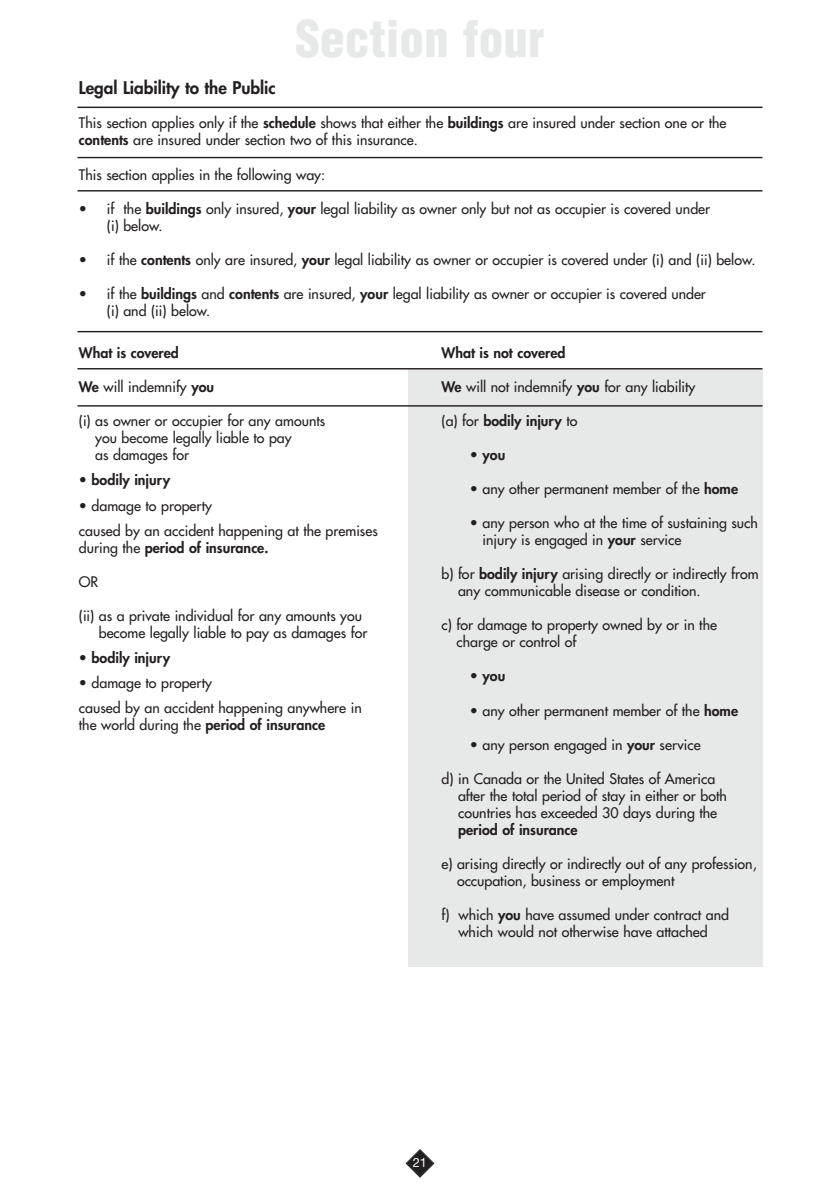
<style>
.page{position:relative;width:840px;height:1191px;background:#fff}
.page>*{position:absolute;margin:0;border:0;box-sizing:border-box;transform-origin:0 0}
.t1{font:900 condensed 49.2px "Helvetica";color:#e7e8e8}
.t2{font:800 17px "Futura";color:#231f20}
.t3{font:14.2px/17px "Futura";color:#231f20}
.t4{font:800 14.2px "Futura";color:#231f20}
.t5{font:12.8px "Helvetica Neue";color:#fff}
.s1{font-weight:800}
.s2{font-weight:400}
</style>
<div class="page">
<svg style="left:405px;top:1149px;width:29px;height:29px"></svg>
<hr style="left:77px;top:107px;width:685px;height:1px;background:#231f20">
<hr style="left:77px;top:157px;width:685px;height:1px;background:#231f20">
<hr style="left:77px;top:190px;width:685px;height:1px;background:#231f20">
<div style="left:407px;top:369px;width:355px;height:598px;background:#e7e8e8"></div>
<hr style="left:77px;top:331px;width:685px;height:1px;background:#231f20">
<hr style="left:77px;top:368px;width:685px;height:1px;background:#231f20">
<hr style="left:77px;top:405px;width:685px;height:1px;background:#231f20">
<h1 class="t1" style="left:295px;top:20px;width:250px">Section four</h1>
<p class="t2" style="left:79px;top:80px;width:198px">Legal Liability to the Public</p>
<p class="t3" style="left:79px;top:116px;width:648px">This section applies only if the <span class="s1">schedule</span> shows that either the <span class="s1">buildings</span> are insured under section one or the <span class="s1">contents</span> are insured under section two of this insurance.</p>
<p class="t3" style="left:79px;top:167px;width:248px">This section applies in the following way:</p>
<p class="t3" style="left:107px;top:201px;width:604px;text-indent:-28px">• if the <span class="s1">buildings</span> only insured, <span class="s1">your</span> legal liability as owner only but not as occupier is covered under (i) below.</p>
<p class="t3" style="left:79px;top:252px;width:677px">• if the <span class="s1">contents</span> only are insured, <span class="s1">your</span> legal liability as owner or occupier is covered under (i) and (ii) below.</p>
<p class="t3" style="left:107px;top:286px;width:600px;text-indent:-28px">• if the <span class="s1">buildings</span> and <span class="s1">contents</span> are insured, <span class="s1">your</span> legal liability as owner or occupier is covered under (i) and (ii) below.</p>
<p class="t4" style="left:79px;top:346px;width:102px">What is covered</p>
<p class="t3" style="left:79px;top:379px;width:137px"><span class="s1">We</span> will indemnify <span class="s1">you</span></p>
<p class="t3" style="left:95px;top:413px;width:231px;text-indent:-16px">(i) as owner or occupier for any amounts you become legally liable to pay<br>as damages for</p>
<p class="t4" style="left:79px;top:473px;width:93px"><span class="s2">•</span> bodily injury</p>
<p class="t3" style="left:79px;top:494px;width:300px;line-height:25px">• damage to property<br>caused by an accident happening at the premises</p>
<p class="t4" style="left:79px;top:540px;width:191px"><span class="s2">during the</span> period of insurance.</p>
<p class="t3" style="left:79px;top:574px;width:21px">OR</p>
<p class="t3" style="left:99px;top:608px;width:270px;text-indent:-20px">(ii) as a private individual for any amounts you become legally liable to pay as damages for</p>
<p class="t4" style="left:79px;top:651px;width:93px">• bodily injury</p>
<p class="t3" style="left:79px;top:671px;width:284px;line-height:25px">• damage to property<br>caused by an accident happening anywhere in</p>
<p class="t3" style="left:79px;top:717px;width:248px">the world during the <span class="s1">period of insurance</span></p>
<p class="t4" style="left:441px;top:345px;width:125px">What is not covered</p>
<p class="t3" style="left:441px;top:379px;width:255px"><span class="s1">We</span> will not indemnify <span class="s1">you</span> for any liability</p>
<p class="t4" style="left:441px;top:414px;width:137px"><span class="s2">(a) for</span> bodily injury <span class="s2">to</span></p>
<p class="t4" style="left:469px;top:448px;width:37px"><span class="s2">•</span> you</p>
<p class="t3" style="left:469px;top:481px;width:270px">• any other permanent member of the <span class="s1">home</span></p>
<p class="t3" style="left:482px;top:515px;width:277px;text-indent:-13px">• any person who at the time of sustaining such injury is engaged in <span class="s1">your</span> service</p>
<p class="t3" style="left:458px;top:566px;width:302px;text-indent:-17px">b) for <span class="s1">bodily injury</span> arising directly or indirectly from any communicable disease or condition.</p>
<p class="t3" style="left:456px;top:617px;width:262px;text-indent:-15px">c) for damage to property owned by or in the charge or control of</p>
<p class="t4" style="left:469px;top:669px;width:37px"><span class="s2">•</span> you</p>
<p class="t3" style="left:469px;top:703px;width:270px">• any other permanent member of the <span class="s1">home</span></p>
<p class="t3" style="left:469px;top:737px;width:232px">• any person engaged in <span class="s1">your</span> service</p>
<p class="t3" style="left:458px;top:771px;width:270px;text-indent:-17px">d) in Canada or the United States of America after the total period of stay in either or both countries has exceeded 30 days during the</p>
<p class="t4" style="left:458px;top:823px;width:121px">period of insurance</p>
<p class="t3" style="left:457px;top:856px;width:301px;text-indent:-15px">e) arising directly or indirectly out of any profession, occupation, business or employment</p>
<p class="t3" style="left:441px;top:907px;width:289px;text-align:center">f) which <span class="s1">you</span> have assumed under contract and which would not otherwise have attached</p>
<p class="t5" style="left:412px;top:1158px;width:16px">21</p>
</div>
